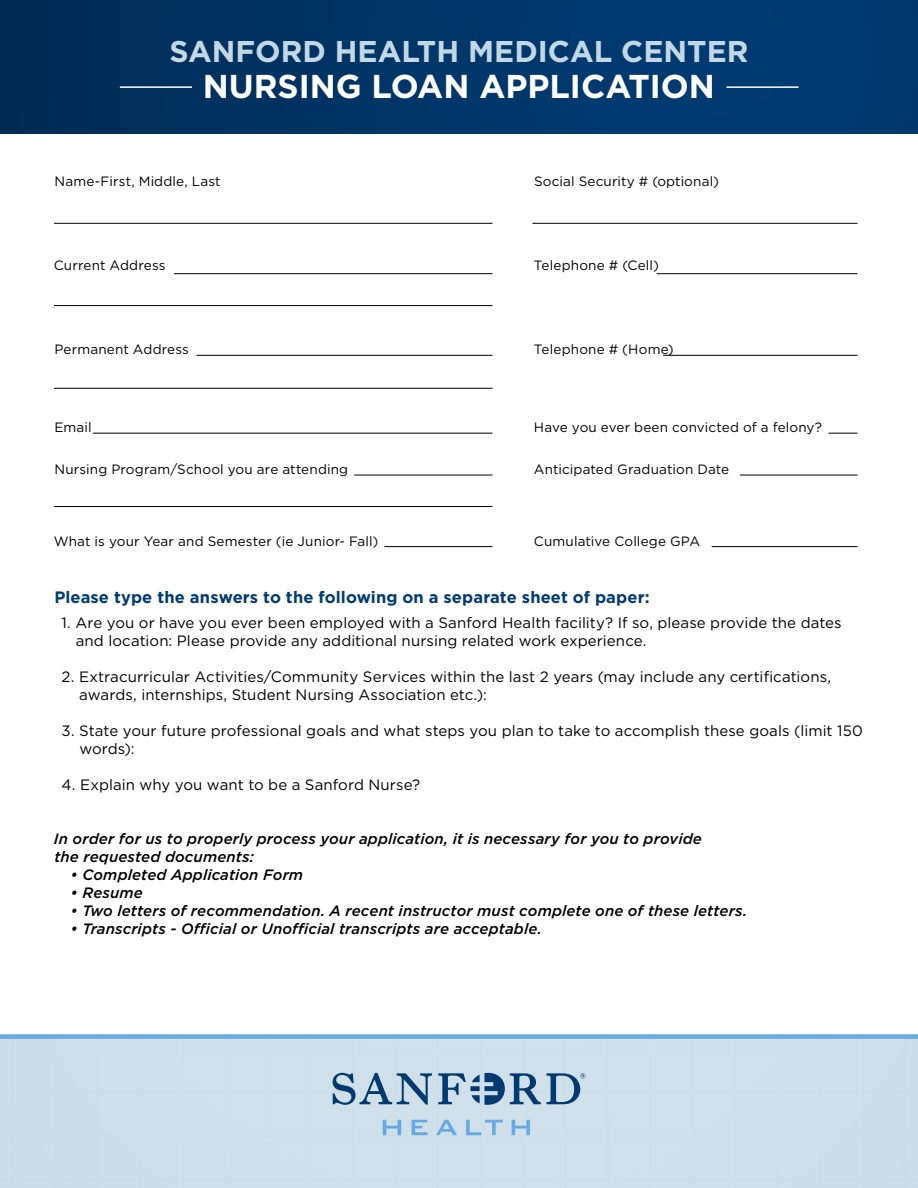
<style>
.page{position:relative;width:918px;height:1188px;background:#fff}
.page>*{position:absolute;margin:0;border:0;box-sizing:border-box;transform-origin:0 0}
.t1{font:700 33px "Gotham";color:#fff}
.t2{font:700 30px "Gotham";color:#c3d8e7}
.t3{font:700 16.5px "Gotham";letter-spacing:.005em;color:#003b71}
.t4{font:15px/18px "Gotham";letter-spacing:.005em;color:#000}
.t5{font:italic 500 15px/18px "Gotham";letter-spacing:.01em;color:#000}
.t6{font:13.5px "Gotham";letter-spacing:.01em;color:#000}
</style>
<div class="page">
<div style="left:0;top:0;width:918px;height:134px;background:linear-gradient(to right,#002e58,#003c74)"></div>
<div style="left:0;top:1034px;width:918px;height:5px;background:#67aae4"></div>
<hr style="left:120px;top:86px;width:72px;height:2px;background:#fff">
<hr style="left:726px;top:86px;width:73px;height:2px;background:#fff">
<hr style="left:54px;top:223px;width:438px;height:1px;background:#000">
<hr style="left:174px;top:273px;width:318px;height:1px;background:#000">
<hr style="left:197px;top:355px;width:295px;height:1px;background:#000">
<hr style="left:54px;top:305px;width:438px;height:1px;background:#000">
<hr style="left:54px;top:388px;width:438px;height:1px;background:#000">
<hr style="left:93px;top:433px;width:399px;height:1px;background:#000">
<hr style="left:354px;top:475px;width:138px;height:1px;background:#000">
<hr style="left:54px;top:506px;width:438px;height:1px;background:#000">
<hr style="left:384px;top:546px;width:108px;height:1px;background:#000">
<hr style="left:532px;top:223px;width:326px;height:1px;background:#000">
<hr style="left:657px;top:273px;width:201px;height:1px;background:#000">
<hr style="left:663px;top:355px;width:195px;height:1px;background:#000">
<hr style="left:828px;top:433px;width:30px;height:1px;background:#000">
<hr style="left:740px;top:475px;width:118px;height:1px;background:#000">
<hr style="left:712px;top:546px;width:146px;height:1px;background:#000">
<div style="left:0;top:1039px;width:918px;height:149px;background:#cfdfea"></div>
<h2 class="t2" style="left:169px;top:32px;width:581px">SANFORD HEALTH MEDICAL CENTER</h2>
<h1 class="t1" style="left:203px;top:65px;width:514px">NURSING LOAN APPLICATION</h1>
<p class="t6" style="left:54px;top:173px;width:168px">Name-First, Middle, Last</p>
<p class="t6" style="left:534px;top:173px;width:187px">Social Security # (optional)</p>
<p class="t6" style="left:54px;top:257px;width:113px">Current Address</p>
<p class="t6" style="left:534px;top:257px;width:126px">Telephone # (Cell)</p>
<p class="t6" style="left:54px;top:341px;width:136px">Permanent Address</p>
<p class="t6" style="left:534px;top:341px;width:141px">Telephone # (Home)</p>
<p class="t6" style="left:54px;top:418px;width:39px">Email</p>
<p class="t6" style="left:534px;top:418px;width:289px">Have you ever been convicted of a felony?</p>
<p class="t6" style="left:54px;top:460px;width:295px">Nursing Program/School you are attending</p>
<p class="t6" style="left:534px;top:460px;width:197px">Anticipated Graduation Date</p>
<p class="t6" style="left:54px;top:532px;width:326px">What is your Year and Semester (ie Junior- Fall)</p>
<p class="t6" style="left:534px;top:532px;width:168px">Cumulative College GPA</p>
<p class="t3" style="left:54px;top:586px;width:597px">Please type the answers to the following on a separate sheet of paper:</p>
<p class="t4" style="left:76px;top:613px;width:767px;text-indent:-14px">1. Are you or have you ever been employed with a Sanford Health facility? If so, please provide the dates and location: Please provide any additional nursing related work experience.</p>
<p class="t4" style="left:79px;top:667px;width:753px;text-indent:-18px">2. Extracurricular Activities/Community Services within the last 2 years (may include any certifications, awards, internships, Student Nursing Association etc.):</p>
<p class="t4" style="left:79px;top:721px;width:785px;text-indent:-18px">3. State your future professional goals and what steps you plan to take to accomplish these goals (limit 150 words):</p>
<p class="t4" style="left:62px;top:775px;width:360px">4. Explain why you want to be a Sanford Nurse?</p>
<p class="t5" style="left:54px;top:829px;width:649px">In order for us to properly process your application, it is necessary for you to provide the requested documents:</p>
<p class="t5" style="left:70px;top:865px;width:234px">• Completed Application Form</p>
<p class="t5" style="left:70px;top:883px;width:74px">• Resume</p>
<p class="t5" style="left:70px;top:901px;width:678px">• Two letters of recommendation. A recent instructor must complete one of these letters.</p>
<p class="t5" style="left:70px;top:919px;width:473px">• Transcripts - Official or Unofficial transcripts are acceptable.</p>
</div>
